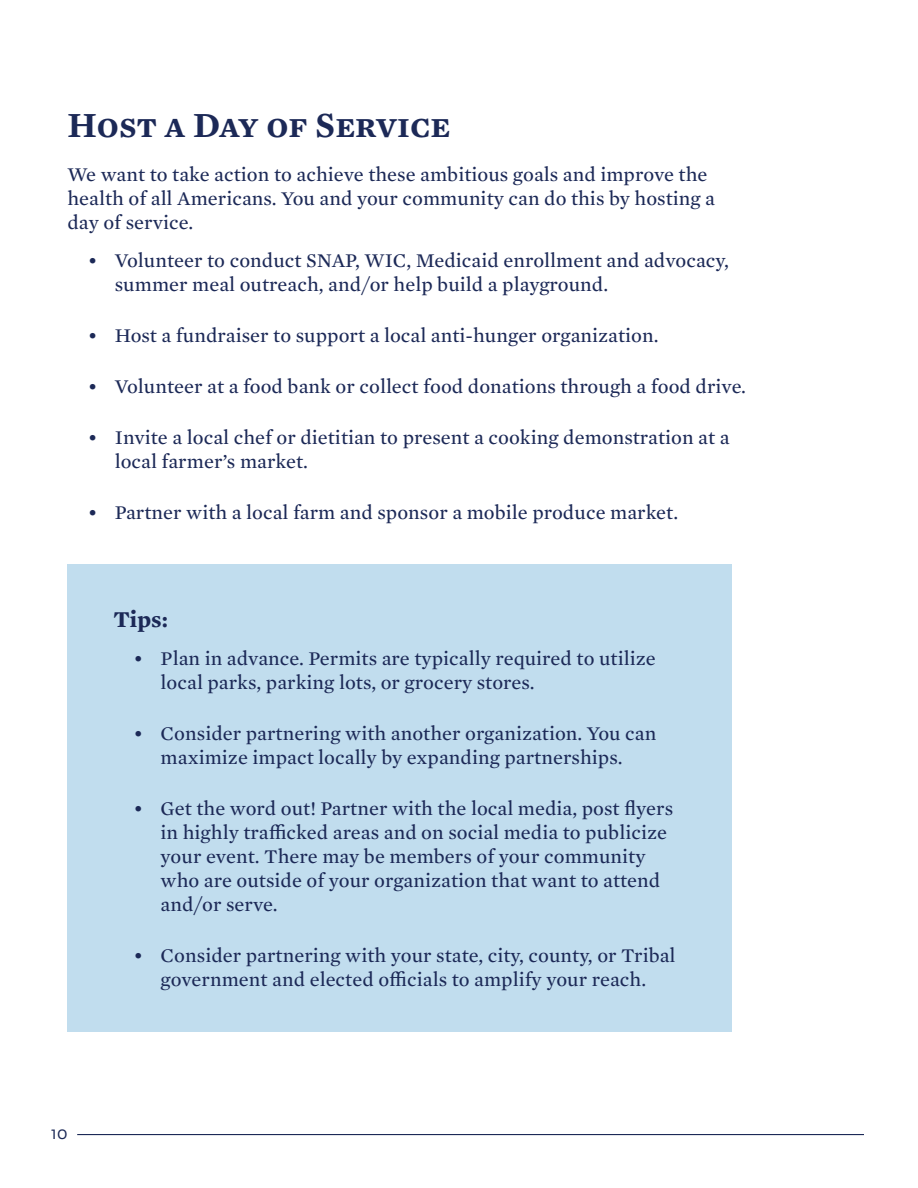
<style>
.page{position:relative;width:918px;height:1188px;background:#fff}
.page>*{position:absolute;margin:0;border:0;box-sizing:border-box;transform-origin:0 0}
.t1{font:600 36px "Mercury Text G2";color:#1c2957}
.t2{font:700 21px "Mercury S Sm";color:#1c2957}
.Body_blue{font:18px/24px "Mercury S Sm";color:#1c2957}
.t3{font:13.5px "Decimal";color:#1c2957}
</style>
<div class="page">
<hr style="left:77px;top:1134px;width:787px;height:1px;background:#1c2957">
<div style="left:68px;top:564px;width:664px;height:468px;background:#c1ddee"></div>
<p class="t1" style="left:68px;top:98px;width:384px">Host a Day of Service</p>
<p class="Body_blue" style="left:68px;top:161px;width:649px">We want to take action to achieve these ambitious goals and improve the health of all Americans. You and your community can do this by hosting a day of service.</p>
<p class="Body_blue" style="left:115px;top:247px;width:616px;text-indent:-27px">• Volunteer to conduct SNAP, WIC, Medicaid enrollment and advocacy, summer meal outreach, and/or help build a playground.</p>
<p class="Body_blue" style="left:88px;top:322px;width:572px">• Host a fundraiser to support a local anti-hunger organization.</p>
<p class="Body_blue" style="left:88px;top:373px;width:660px">• Volunteer at a food bank or collect food donations through a food drive.</p>
<p class="Body_blue" style="left:115px;top:424px;width:616px;text-indent:-27px">• Invite a local chef or dietitian to present a cooking demonstration at a local farmer’s market.</p>
<p class="Body_blue" style="left:88px;top:499px;width:592px">• Partner with a local farm and sponsor a mobile produce market.</p>
<p class="t2" style="left:113px;top:602px;width:56px">Tips:</p>
<p class="Body_blue" style="left:161px;top:645px;width:497px;text-indent:-27px">• Plan in advance. Permits are typically required to utilize local parks, parking lots, or grocery stores.</p>
<p class="Body_blue" style="left:134px;top:720px;width:524px;text-align:center">• Consider partnering with another organization. You can maximize impact locally by expanding partnerships.</p>
<p class="Body_blue" style="left:161px;top:795px;width:514px;text-indent:-27px">• Get the word out! Partner with the local media, post flyers in highly trafficked areas and on social media to publicize your event. There may be members of your community who are outside of your organization that want to attend and/or serve.</p>
<p class="Body_blue" style="left:134px;top:942px;width:543px;text-align:center">• Consider partnering with your state, city, county, or Tribal government and elected officials to amplify your reach.</p>
<p class="t3" style="left:51px;top:1126px;width:18px">10</p>
</div>
